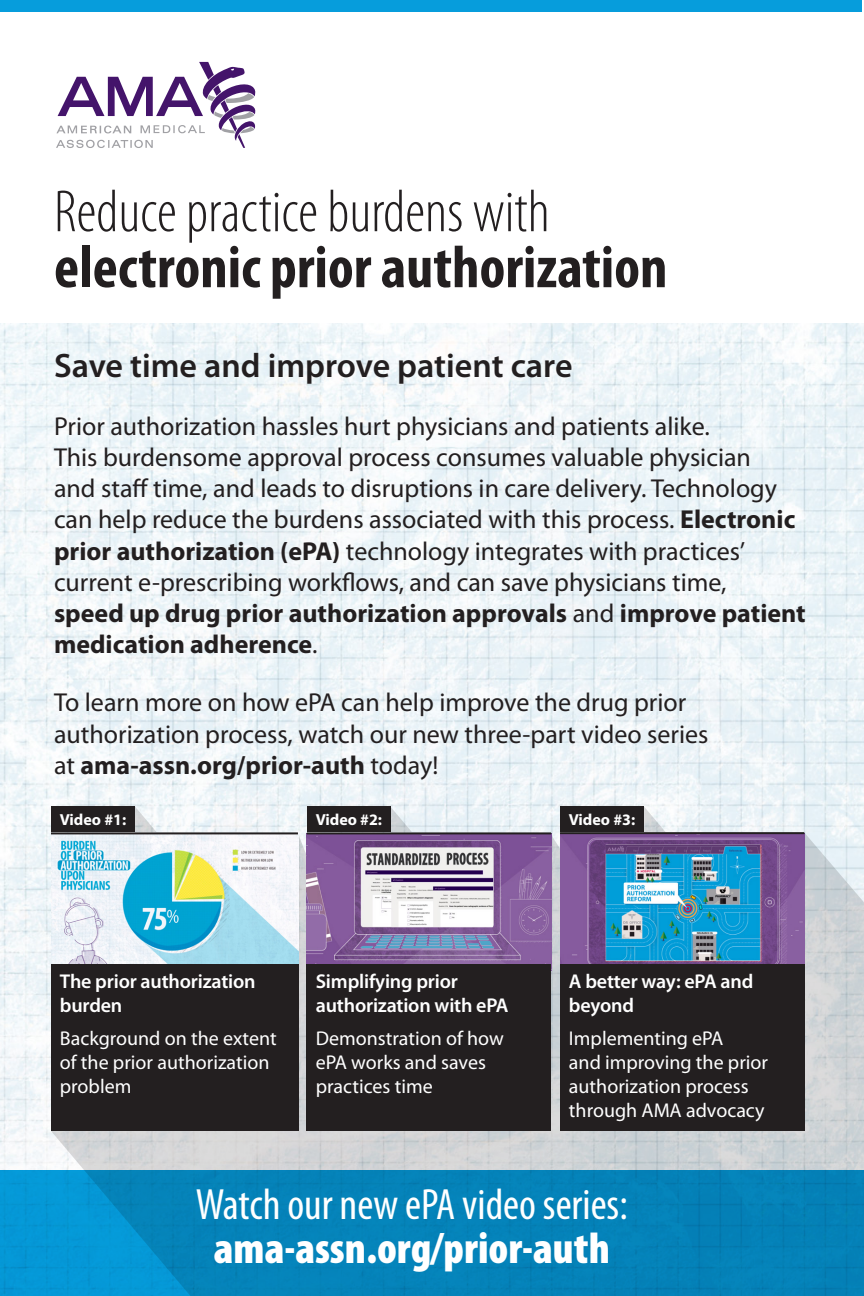
<style>
.page{position:relative;width:864px;height:1296px;background:#fff}
.page>*{position:absolute;margin:0;border:0;box-sizing:border-box;transform-origin:0 0}
.t1{font:700 condensed 60px/56px "Myriad Pro";color:#231f20}
.t2{font:condensed 44px/44px "Myriad Pro";color:#fff;text-align:center}
.t3{font:600 34px "Myriad Pro";color:#231f20}
.t4{font:26px/31.2px "Myriad Pro";color:#231f20}
.t5{font:20px/24px "Myriad Pro";color:#fff}
.t6{font:600 20px/24px "Myriad Pro";letter-spacing:-.01em;color:#fff}
.t7{font:700 16px "Myriad Pro";color:#fff}
.s1{font-weight:300}
.s2{font-weight:700}
.s3{font-weight:900}
</style>
<div class="page">
<img style="left:0;top:323px;width:864px;height:848px">
<svg style="left:51px;top:832px;width:813px;height:339px;fill:#d1d3d6"></svg>
<svg style="left:0;top:1171px;width:864px;height:125px;fill:#0483b9"></svg>
<div style="left:0;top:0;width:861px;height:12px;background:#069ddc"></div>
<img style="left:51px;top:834px;width:247px;height:130px">
<div style="left:51px;top:807px;width:84px;height:25px;background:#231f20"></div>
<div style="left:51px;top:964px;width:247px;height:167px;background:#231f20"></div>
<img style="left:307px;top:834px;width:244px;height:130px">
<div style="left:307px;top:807px;width:84px;height:25px;background:#231f20"></div>
<div style="left:307px;top:964px;width:244px;height:167px;background:#231f20"></div>
<img style="left:560px;top:834px;width:244px;height:130px">
<div style="left:560px;top:807px;width:84px;height:25px;background:#231f20"></div>
<div style="left:560px;top:964px;width:244px;height:167px;background:#231f20"></div>
<svg style="left:56px;top:62px;width:199px;height:86px"></svg>
<hr style="left:51px;top:832px;width:247px;height:2px;background:#231f20">
<hr style="left:307px;top:832px;width:244px;height:2px;background:#231f20">
<hr style="left:560px;top:832px;width:244px;height:2px;background:#231f20">
<svg style="left:135px;top:807px;width:22px;height:25px"></svg>
<svg style="left:391px;top:807px;width:21px;height:25px"></svg>
<svg style="left:644px;top:807px;width:22px;height:25px"></svg>
<p class="t1" style="left:54px;top:182px;width:615px"><span class="s1">Reduce practice burdens with </span>electronic prior authorization</p>
<p class="t3" style="left:54px;top:344px;width:520px">Save time and improve patient care</p>
<p class="t4" style="left:54px;top:410px;width:753px">Prior authorization hassles hurt physicians and patients alike.<br>This burdensome approval process consumes valuable physician<br>and staff time, and leads to disruptions in care delivery. Technology can help reduce the burdens associated with this process. <span class="s2">Electronic prior authorization (ePA)</span> technology integrates with practices’ current e-prescribing workflows, and can save physicians time,<br><span class="s2">speed up drug prior authorization approvals</span> and <span class="s2">improve patient medication adherence</span>.</p>
<p class="t4" style="left:54px;top:687px;width:656px">To learn more on how ePA can help improve the drug prior authorization process, watch our new three-part video series at <span class="s2">ama-assn.org/prior-auth</span> today!</p>
<p class="t7" style="left:60px;top:810px;width:68px">Video #1:</p>
<p class="t7" style="left:316px;top:810px;width:68px">Video #2:</p>
<p class="t7" style="left:569px;top:810px;width:68px">Video #3:</p>
<p class="t6" style="left:60px;top:969px;width:197px">The prior authorization burden</p>
<p class="t5" style="left:60px;top:1026px;width:218px">Background on the extent of the prior authorization problem</p>
<p class="t6" style="left:316px;top:969px;width:194px">Simplifying prior authorization with ePA</p>
<p class="t5" style="left:316px;top:1026px;width:190px">Demonstration of how ePA works and saves practices time</p>
<p class="t6" style="left:569px;top:969px;width:186px">A better way: ePA and beyond</p>
<p class="t5" style="left:569px;top:1026px;width:201px">Implementing ePA<br>and improving the prior authorization process through AMA advocacy</p>
<p class="t2" style="left:196px;top:1182px;width:433px">Watch our new ePA video series: <span class="s3">ama-assn.org/prior-auth</span></p>
</div>
